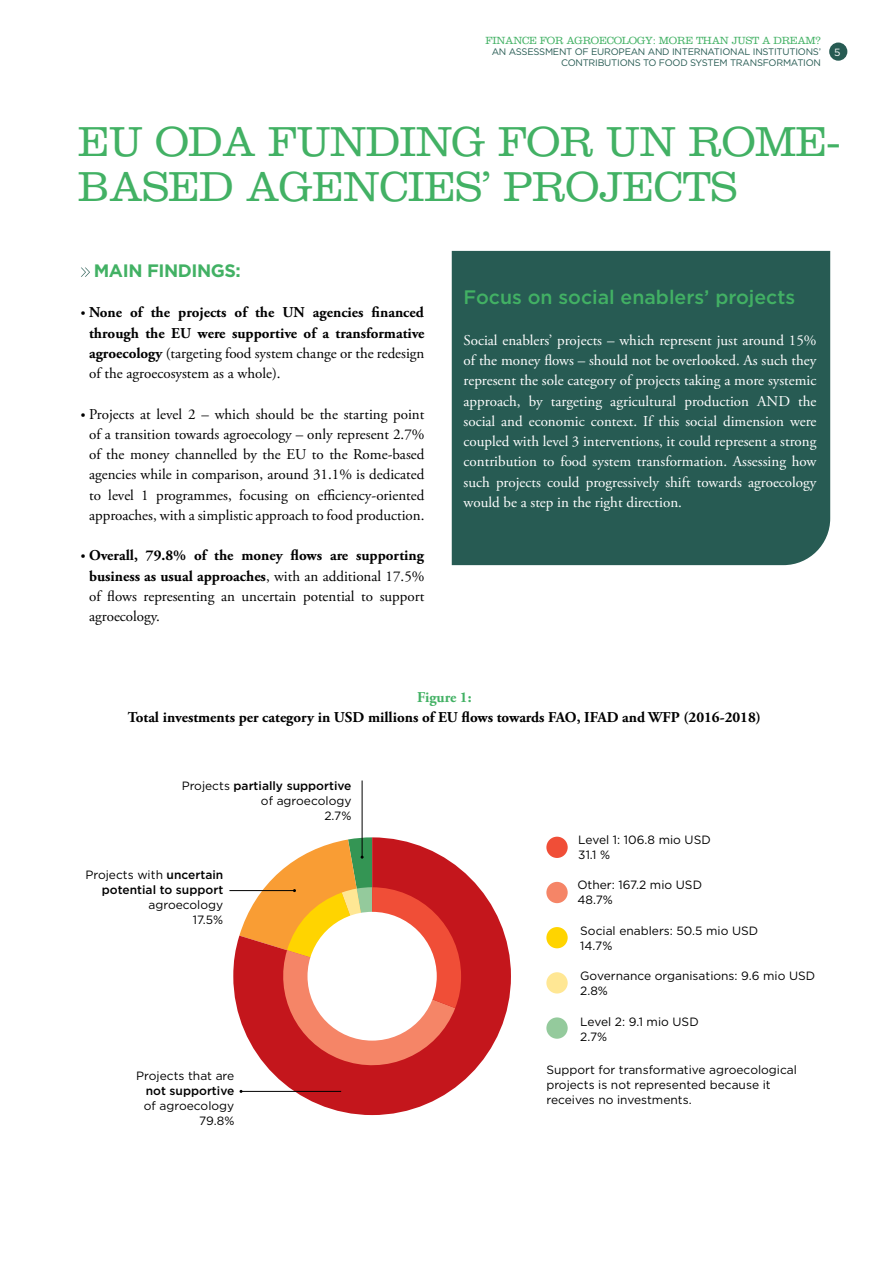
<style>
.page{position:relative;width:893px;height:1263px;background:#fff}
.page>*{position:absolute;margin:0;border:0;box-sizing:border-box;transform-origin:0 0}
.t1{font:300 43.5px/45px "Clarendon LT Std";letter-spacing:-.01em;color:#42b164}
.paragraph{font:500 19.5px "Gotham";color:#42b164}
.t2{font:700 18px "Gotham";letter-spacing:-.025em;color:#42b164}
.t3{font:15px/20.2px "Adobe Garamond Pro";color:#fff;text-align:justify}
.List_Paragraph{font:15px/20.2px "Adobe Garamond Pro";color:#000;text-align:center}
.t4{font:700 15px/20.2px "Adobe Garamond Pro";color:#000;text-align:justify}
.t5{font:700 15px "Adobe Garamond Pro";color:#42b164}
.t6{font:12px/15px "Gotham";color:#000}
.t7{font:500 12px/15px "Gotham";color:#000;text-align:right}
.t8{font:300 10.8px "Clarendon LT Std";letter-spacing:-.02em;color:#42b164}
.t9{font:10.5px "Gotham";color:#fff}
.t10{font:9.45px/10.8px "Gotham";letter-spacing:-.025em;color:#275b53;text-align:right}
.s1{font-family:"Myriad Pro";font-weight:600}
.s2{font-weight:400}
.s3{font-weight:700}
.s4{font-weight:500}
</style>
<div class="page">
<div style="left:452px;top:251px;width:378px;height:314px;background:#275b53"></div>
<div style="left:829px;top:43px;width:18px;height:18px;background:#275b53;border-radius:50%"></div>
<svg style="left:81px;top:268px;width:9px;height:9px"></svg>
<svg style="left:233px;top:869px;width:278px;height:246px;fill:#c4161c"></svg>
<hr style="left:362px;top:780px;width:1px;height:77px;background:#000">
<hr style="left:241px;top:1091px;width:100px;height:1px;background:#000">
<hr style="left:229px;top:890px;width:65px;height:1px;background:#000">
<svg style="left:239px;top:837px;width:222px;height:240px"></svg>
<div style="left:546px;top:837px;width:22px;height:21px;background:#f04e37;border-radius:50%"></div>
<div style="left:546px;top:882px;width:22px;height:21px;background:#f58567;border-radius:50%"></div>
<div style="left:546px;top:927px;width:22px;height:21px;background:#ffd400;border-radius:50%"></div>
<div style="left:546px;top:972px;width:22px;height:21px;background:#ffe794;border-radius:50%"></div>
<div style="left:546px;top:1017px;width:22px;height:22px;background:#94ca9c;border-radius:50%"></div>
<p class="t8" style="left:486px;top:35px;width:337px">FINANCE FOR AGROECOLOGY: MORE THAN JUST A DREAM?</p>
<p class="t10" style="left:492px;top:46px;width:331px">AN ASSESSMENT OF EUROPEAN AND INTERNATIONAL INSTITUTIONS’<br>CONTRIBUTIONS TO FOOD SYSTEM TRANSFORMATION</p>
<p class="t9" style="left:834px;top:45px;width:8px">5</p>
<p class="t1" style="left:78px;top:120px;width:763px">EU ODA FUNDING FOR UN ROME-<br>BASED AGENCIES’ PROJECTS</p>
<p class="t2" style="left:94px;top:258px;width:149px">MAIN FINDINGS:</p>
<p class="t4" style="left:89px;top:303px;width:337px;text-indent:-8px"><span class="s1">•</span> None of the projects of the UN agencies financed through the EU were supportive of a transformative agroecology <span class="s2">(targeting food system change or the redesign of the agroecosystem as a whole).</span></p>
<p class="List_Paragraph" style="left:81px;top:404px;width:345px"><span class="s1">•</span> Projects at level 2 – which should be the starting point of a transition towards agroecology – only represent 2.7% of the money channelled by the EU to the Rome-based agencies while in comparison, around 31.1% is dedicated to level 1 programmes, focusing on efficiency-oriented approaches, with a simplistic approach to food production.</p>
<p class="List_Paragraph" style="left:89px;top:546px;width:337px;text-align:justify;text-indent:-8px"><span class="s1">•</span> <span class="s3">Overall, 79.8% of the money flows are supporting business as usual approaches</span>, with an additional 17.5% of flows representing an uncertain potential to support agroecology.</p>
<p class="paragraph" style="left:464px;top:285px;width:333px">Focus on social enablers’ projects</p>
<p class="t3" style="left:464px;top:330px;width:354px">Social enablers’ projects – which represent just around 15% of the money flows – should not be overlooked. As such they represent the sole category of projects taking a more systemic approach, by targeting agricultural production AND the social and economic context. If this social dimension were coupled with level 3 interventions, it could represent a strong contribution to food system transformation. Assessing how such projects could progressively shift towards agroecology would be a step in the right direction.</p>
<p class="t5" style="left:417px;top:689px;width:56px">Figure 1:</p>
<p class="t4" style="left:128px;top:708px;width:635px">Total investments per category in USD millions of EU flows towards FAO, IFAD and WFP (2016-2018)</p>
<p class="t6" style="left:182px;top:778px;width:171px;text-align:right">Projects <span class="s4">partially supportive </span>of agroecology</p>
<p class="t6" style="left:324px;top:808px;width:29px">2.7%</p>
<p class="t7" style="left:85px;top:867px;width:139px"><span class="s2">Projects with</span> uncertain potential to support <span class="s2">agroecology</span></p>
<p class="t6" style="left:193px;top:912px;width:32px">17.5%</p>
<p class="t6" style="left:144px;top:1068px;width:92px;text-align:justify;text-indent:-8px">Projects that are <span class="s4">not supportive </span>of agroecology</p>
<p class="t6" style="left:199px;top:1113px;width:37px">79.8%</p>
<p class="t6" style="left:578px;top:832px;width:134px">Level 1: 106.8 mio USD</p>
<p class="t6" style="left:578px;top:847px;width:33px">31.1 %</p>
<p class="t6" style="left:577px;top:877px;width:126px">Other: 167.2 mio USD</p>
<p class="t6" style="left:577px;top:892px;width:37px">48.7%</p>
<p class="t6" style="left:580px;top:923px;width:179px">Social enablers: 50.5 mio USD</p>
<p class="t6" style="left:580px;top:938px;width:34px">14.7%</p>
<p class="t6" style="left:580px;top:968px;width:237px">Governance organisations: 9.6 mio USD</p>
<p class="t6" style="left:580px;top:983px;width:29px">2.8%</p>
<p class="t6" style="left:580px;top:1013px;width:120px">Level 2: 9.1 mio USD</p>
<p class="t6" style="left:580px;top:1028px;width:29px">2.7%</p>
<p class="t6" style="left:546px;top:1062px;width:252px">Support for transformative agroecological projects is not represented because it receives no investments.</p>
</div>
